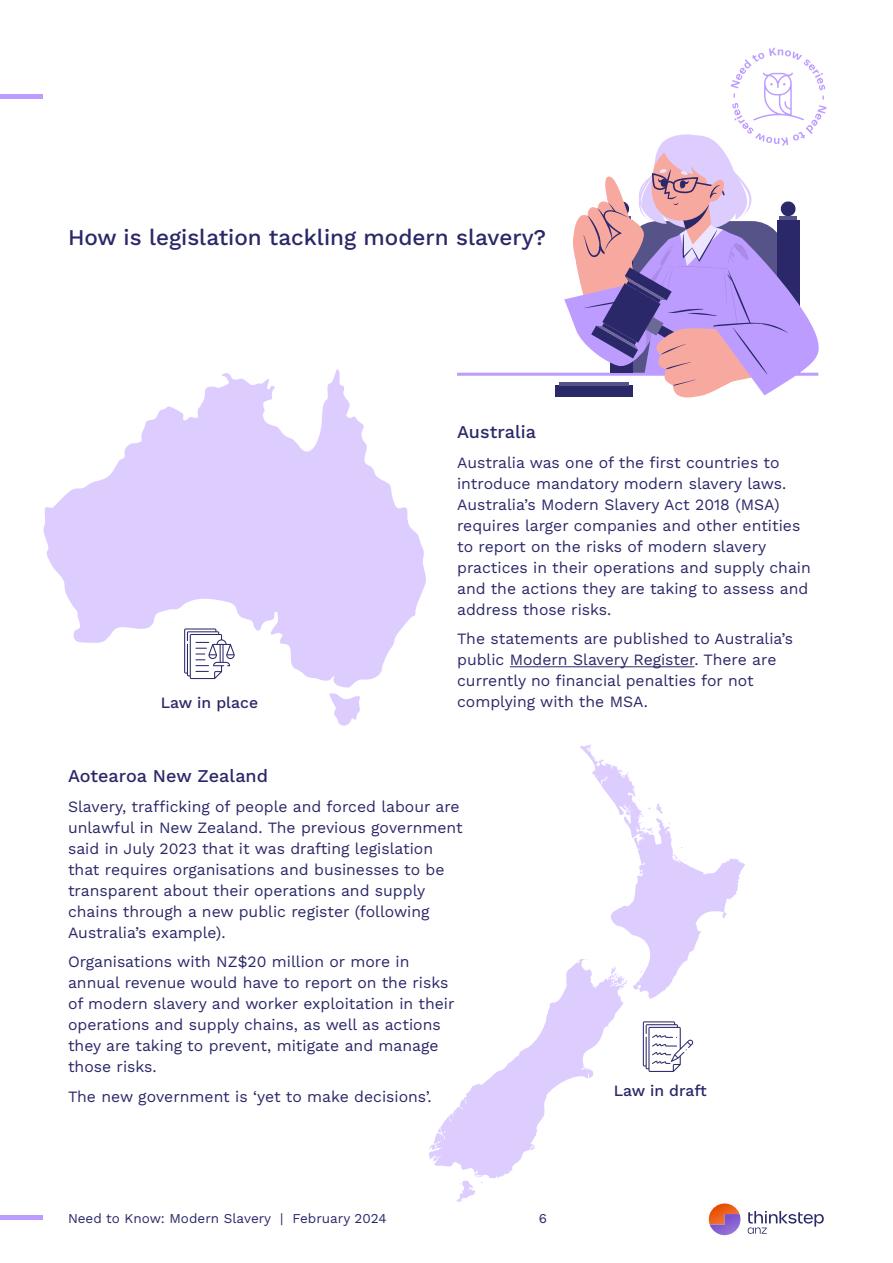
<style>
.page{position:relative;width:893px;height:1263px;background:#fff}
.page>*{position:absolute;margin:0;border:0;box-sizing:border-box;transform-origin:0 0}
.t1{font:500 22.5px "Work Sans";color:#2b2869}
.t2{font:500 18px "Work Sans";color:#2b2869}
.t3{font:15.75px/21px "Work Sans";color:#2b2869}
.t4{font:500 15.75px "Work Sans";color:#2b2869}
.t5{font:13.5px "Work Sans";color:#2b2869}
</style>
<div class="page">
<svg style="left:43px;top:369px;width:383px;height:319px;fill:#ddcdff"></svg>
<svg style="left:329px;top:693px;width:31px;height:33px"></svg>
<hr style="left:510px;top:666px;width:184px;height:1px;background:#2b2869">
<hr style="left:457px;top:373px;width:361px;height:3px;background:#bd9cff">
<div style="left:555px;top:385px;width:78px;height:12px;background:#2b2869"></div>
<hr style="left:560px;top:382px;width:69px;height:3px;background:#555387">
<svg style="left:184px;top:628px;width:51px;height:51px"></svg>
<hr style="left:0;top:95px;width:42px;height:4px;background:#bd9cff">
<hr style="left:0;top:1216px;width:42px;height:4px;background:#bd9cff">
<svg style="left:564px;top:48px;width:263px;height:350px"></svg>
<svg style="left:429px;top:744px;width:395px;height:491px"></svg>
<h1 class="t1" style="left:68px;top:220px;width:480px">How is legislation tackling modern slavery?</h1>
<p class="t2" style="left:457px;top:418px;width:80px">Australia</p>
<p class="t3" style="left:457px;top:451px;width:355px">Australia was one of the first countries to introduce mandatory modern slavery laws.<br>Australia’s Modern Slavery Act 2018 (MSA) requires larger companies and other entities to report on the risks of modern slavery practices in their operations and supply chain and the actions they are taking to assess and address those risks.</p>
<p class="t3" style="left:457px;top:628px;width:338px">The statements are published to Australia’s public Modern Slavery Register. There are currently no financial penalties for not</p>
<p class="t4" style="left:161px;top:691px;width:99px">Law in place</p>
<p class="t3" style="left:457px;top:691px;width:192px">complying with the MSA.</p>
<p class="t2" style="left:68px;top:762px;width:202px">Aotearoa New Zealand</p>
<p class="t3" style="left:68px;top:795px;width:396px">Slavery, trafficking of people and forced labour are unlawful in New Zealand. The previous government said in July 2023 that it was drafting legislation that requires organisations and businesses to be transparent about their operations and supply chains through a new public register (following Australia’s example).</p>
<p class="t3" style="left:68px;top:950px;width:388px">Organisations with NZ$20 million or more in annual revenue would have to report on the risks of modern slavery and worker exploitation in their operations and supply chains, as well as actions they are taking to prevent, mitigate and manage those risks.</p>
<p class="t3" style="left:68px;top:1085px;width:365px">The new government is ‘yet to make decisions’.</p>
<p class="t5" style="left:68px;top:1208px;width:320px">Need to Know: Modern Slavery | February 2024</p>
<p class="t5" style="left:539px;top:1208px;width:10px">6</p>
<p class="t4" style="left:614px;top:1078px;width:95px">Law in draft</p>
</div>
